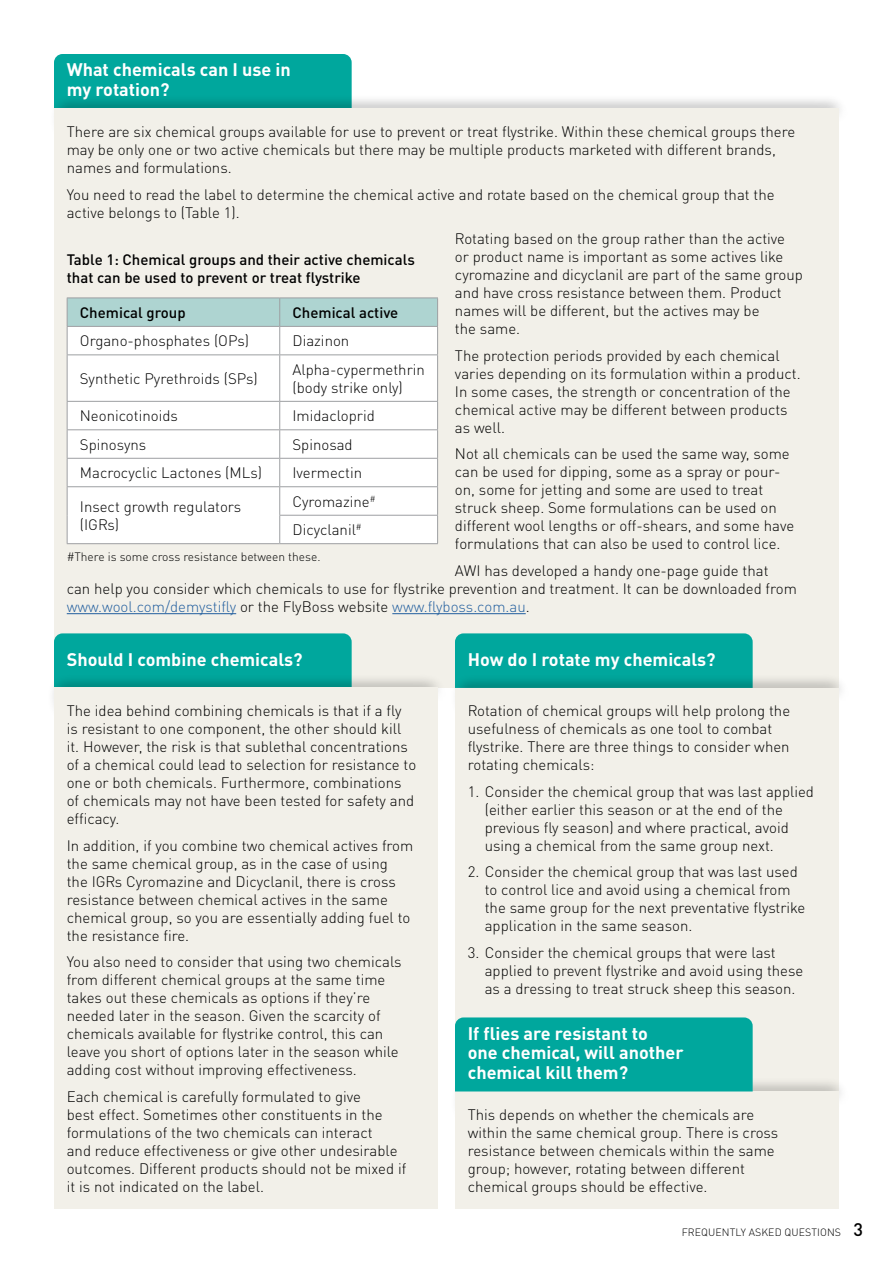
<style>
.page{position:relative;width:893px;height:1263px;background:#fff}
.page>*{position:absolute;margin:0;border:0;box-sizing:border-box;transform-origin:0 0}
.t1{font:700 18px/19.5px "DINOT";color:#fff}
.t2{font:300 15px/18px "DINOT";color:#000}
.t3{font:500 15px/18px "DINOT";color:#000}
.t4{font:300 12px "DINOT";color:#000}
.t5{font:300 10.5px "DINOT";letter-spacing:.01em;color:#000}
.s1{color:#215e9e}
.s2{font-weight:500;font-size:18px}
</style>
<div class="page">
<div style="left:54px;top:54px;width:298px;height:36px;background:#00a79d"></div>
<div style="left:46px;top:90px;width:804px;height:51px;background:#fff;opacity:.75"></div>
<div style="left:50px;top:98px;width:806px;height:52px;background:#000;opacity:.75"></div>
<div style="left:54px;top:109px;width:785px;height:579px;background:#f2f0e9"></div>
<hr style="left:67px;top:613px;width:169px;height:1px;background:#215e9e">
<hr style="left:392px;top:613px;width:134px;height:1px;background:#215e9e">
<div style="left:68px;top:355px;width:369px;height:188px;background:#fff"></div>
<svg style="left:67px;top:298px;width:371px;height:56px;background:#d4e6e5"></svg>
<hr style="left:67px;top:355px;width:1px;height:46px;background:#9d9fa2">
<hr style="left:279px;top:355px;width:1px;height:46px;background:#9d9fa2">
<hr style="left:437px;top:355px;width:1px;height:46px;background:#9d9fa2">
<svg style="left:67px;top:402px;width:1px;height:141px"></svg>
<svg style="left:279px;top:402px;width:1px;height:141px"></svg>
<svg style="left:437px;top:402px;width:1px;height:141px"></svg>
<hr style="left:67px;top:354px;width:213px;height:1px;background:#9d9fa2">
<hr style="left:67px;top:401px;width:213px;height:1px;background:#9d9fa2">
<hr style="left:67px;top:429px;width:213px;height:1px;background:#9d9fa2">
<hr style="left:67px;top:458px;width:213px;height:1px;background:#9d9fa2">
<hr style="left:67px;top:486px;width:213px;height:1px;background:#9d9fa2">
<hr style="left:67px;top:543px;width:213px;height:1px;background:#9d9fa2">
<hr style="left:280px;top:354px;width:158px;height:1px;background:#9d9fa2">
<hr style="left:280px;top:401px;width:158px;height:1px;background:#9d9fa2">
<hr style="left:280px;top:429px;width:158px;height:1px;background:#9d9fa2">
<hr style="left:280px;top:458px;width:158px;height:1px;background:#9d9fa2">
<hr style="left:280px;top:486px;width:158px;height:1px;background:#9d9fa2">
<hr style="left:279px;top:515px;width:159px;height:1px;background:#9d9fa2">
<hr style="left:280px;top:543px;width:158px;height:1px;background:#9d9fa2">
<div style="left:54px;top:633px;width:298px;height:36px;background:#00a79d"></div>
<div style="left:44px;top:669px;width:403px;height:51px;background:#fff;opacity:.75"></div>
<div style="left:48px;top:677px;width:405px;height:52px;background:#000;opacity:.75"></div>
<div style="left:54px;top:688px;width:384px;height:521px;background:#f2f0e9"></div>
<div style="left:455px;top:633px;width:298px;height:36px;background:#00a79d"></div>
<div style="left:447px;top:669px;width:403px;height:51px;background:#fff;opacity:.75"></div>
<div style="left:451px;top:677px;width:405px;height:52px;background:#000;opacity:.75"></div>
<div style="left:455px;top:688px;width:384px;height:403px;background:#f2f0e9"></div>
<div style="left:447px;top:1073px;width:403px;height:51px;background:#fff;opacity:.75"></div>
<div style="left:451px;top:1081px;width:405px;height:52px;background:#000;opacity:.75"></div>
<div style="left:455px;top:1091px;width:384px;height:118px;background:#f2f0e9"></div>
<div style="left:455px;top:1017px;width:298px;height:74px;background:#00a79d"></div>
<p class="t1" style="left:67px;top:59px;width:226px">What chemicals can I use in my rotation?</p>
<p class="t2" style="left:67px;top:122px;width:730px">There are six chemical groups available for use to prevent or treat flystrike. Within these chemical groups there may be only one or two active chemicals but there may be multiple products marketed with different brands, names and formulations.</p>
<p class="t2" style="left:67px;top:185px;width:709px">You need to read the label to determine the chemical active and rotate based on the chemical group that the active belongs to (Table 1).</p>
<p class="t2" style="left:455px;top:229px;width:349px">Rotating based on the group rather than the active or product name is important as some actives like cyromazine and dicyclanil are part of the same group and have cross resistance between them. Product names will be different, but the actives may be<br>the same.</p>
<p class="t2" style="left:455px;top:346px;width:347px">The protection periods provided by each chemical varies depending on its formulation within a product.<br>In some cases, the strength or concentration of the chemical active may be different between products as well.</p>
<p class="t2" style="left:455px;top:444px;width:341px">Not all chemicals can be used the same way, some can be used for dipping, some as a spray or pour&shy;on, some for jetting and some are used to treat struck sheep. Some formulations can be used on different wool lengths or off-shears, and some have formulations that can also be used to control lice.</p>
<p class="t2" style="left:67px;top:561px;width:732px;text-indent:388px">AWI has developed a handy one-page guide that<br>can help you consider which chemicals to use for flystrike prevention and treatment. It can be downloaded from <span class="s1">www.wool.com/demystifly</span> or the FlyBoss website <span class="s1">www.flyboss.com.au</span>.</p>
<p class="t3" style="left:67px;top:250px;width:350px">Table 1: Chemical groups and their active chemicals that can be used to prevent or treat flystrike</p>
<p class="t3" style="left:80px;top:303px;width:107px">Chemical group</p>
<p class="t3" style="left:292px;top:303px;width:107px">Chemical active</p>
<p class="t2" style="left:80px;top:332px;width:171px">Organo-phosphates (OPs)</p>
<p class="t2" style="left:292px;top:332px;width:58px">Diazinon</p>
<p class="t2" style="left:80px;top:369px;width:179px">Synthetic Pyrethroids (SPs)</p>
<p class="t2" style="left:292px;top:360px;width:134px">Alpha-cypermethrin (body strike only)</p>
<p class="t2" style="left:80px;top:407px;width:99px">Neonicotinoids</p>
<p class="t2" style="left:292px;top:407px;width:84px">Imidacloprid</p>
<p class="t2" style="left:80px;top:435px;width:68px">Spinosyns</p>
<p class="t2" style="left:292px;top:435px;width:62px">Spinosad</p>
<p class="t2" style="left:80px;top:464px;width:184px">Macrocyclic Lactones (MLs)</p>
<p class="t2" style="left:292px;top:464px;width:71px">Ivermectin</p>
<p class="t2" style="left:80px;top:497px;width:163px">Insect growth regulators (IGRs)</p>
<p class="t2" style="left:292px;top:487px;width:84px;line-height:28.5px">Cyromazine<sup>#<br></sup>Dicyclanil<sup>#</sup></p>
<p class="t4" style="left:67px;top:549px;width:255px">#There is some cross resistance between these.</p>
<p class="t1" style="left:67px;top:650px;width:237px">Should I combine chemicals?</p>
<p class="t2" style="left:67px;top:702px;width:351px">The idea behind combining chemicals is that if a fly<br>is resistant to one component, the other should kill it. However, the risk is that sublethal concentrations of a chemical could lead to selection for resistance to one or both chemicals. Furthermore, combinations of chemicals may not have been tested for safety and efficacy.</p>
<p class="t2" style="left:67px;top:836px;width:348px">In addition, if you combine two chemical actives from the same chemical group, as in the case of using<br>the IGRs Cyromazine and Dicyclanil, there is cross resistance between chemical actives in the same chemical group, so you are essentially adding fuel to the resistance fire.</p>
<p class="t2" style="left:67px;top:953px;width:336px">You also need to consider that using two chemicals from different chemical groups at the same time takes out these chemicals as options if they’re needed later in the season. Given the scarcity of chemicals available for flystrike control, this can leave you short of options later in the season while adding cost without improving effectiveness.</p>
<p class="t2" style="left:67px;top:1087px;width:341px">Each chemical is carefully formulated to give<br>best effect. Sometimes other constituents in the formulations of the two chemicals can interact<br>and reduce effectiveness or give other undesirable outcomes. Different products should not be mixed if it is not indicated on the label.</p>
<p class="t1" style="left:468px;top:650px;width:249px">How do I rotate my chemicals?</p>
<p class="t2" style="left:468px;top:702px;width:324px">Rotation of chemical groups will help prolong the usefulness of chemicals as one tool to combat flystrike. There are three things to consider when rotating chemicals:</p>
<p class="t2" style="left:485px;top:782px;width:331px;text-indent:-17px">1. Consider the chemical group that was last applied (either earlier this season or at the end of the previous fly season) and where practical, avoid using a chemical from the same group next.</p>
<p class="t2" style="left:485px;top:863px;width:322px;text-indent:-17px">2. Consider the chemical group that was last used to control lice and avoid using a chemical from the same group for the next preventative flystrike application in the same season.</p>
<p class="t2" style="left:485px;top:943px;width:320px;text-indent:-17px">3. Consider the chemical groups that were last applied to prevent flystrike and avoid using these as a dressing to treat struck sheep this season.</p>
<p class="t1" style="left:468px;top:1023px;width:217px">If flies are resistant to<br>one chemical, will another chemical kill them?</p>
<p class="t2" style="left:468px;top:1105px;width:312px">This depends on whether the chemicals are within the same chemical group. There is cross resistance between chemicals within the same group; however, rotating between different chemical groups should be effective.</p>
<p class="t5" style="left:682px;top:1226px;width:183px">FREQUENTLY ASKED QUESTIONS <span class="s2">3</span></p>
</div>
